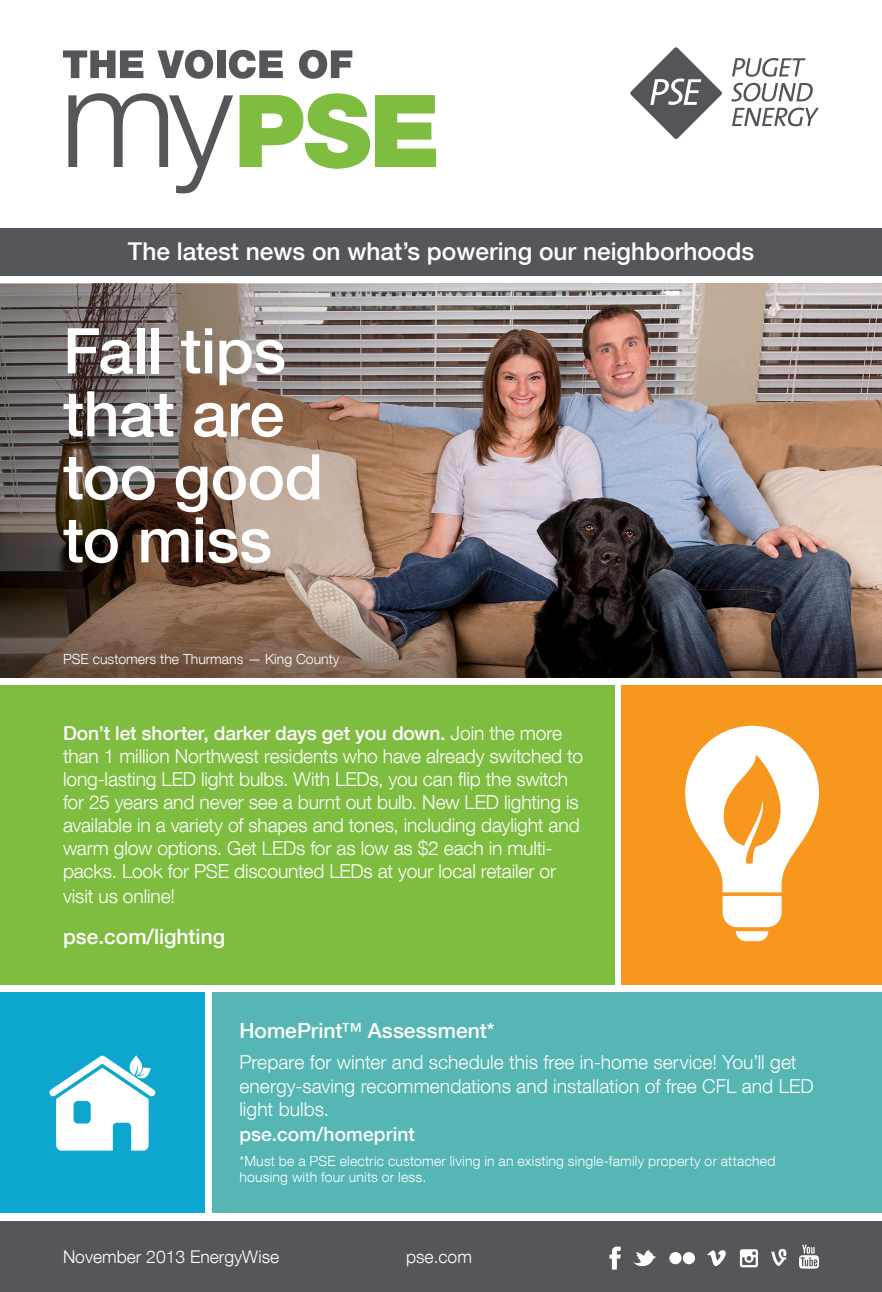
<style>
.page{position:relative;width:882px;height:1292px;background:#fff}
.page>*{position:absolute;margin:0;border:0;box-sizing:border-box;transform-origin:0 0}
.t1{font:500 63px/63px "Helvetica Neue LT Com";letter-spacing:-.01em;color:#fff}
.t2{font:500 24.5px "Helvetica Neue LT Com";color:#fff}
.t3{font:500 21px "Helvetica Neue LT Com";color:#fff}
.t4{font:300 19.25px/23.1px "Helvetica Neue LT Com";letter-spacing:-.005em;color:#fff}
.t5{font:500 19.25px "Helvetica Neue LT Com";letter-spacing:.005em;color:#fff}
.t6{font:300 17.5px "Helvetica Neue LT Com";color:#fff}
.t7{font:300 14px/16.8px "Helvetica Neue LT Com";letter-spacing:.015em;color:#fff}
.s1{font-weight:500}
</style>
<div class="page">
<div style="left:622px;top:685px;width:260px;height:299px;background:#f7971d"></div>
<svg style="left:732px;top:108px;width:87px;height:18px"></svg>
<svg style="left:731px;top:83px;width:82px;height:19px"></svg>
<svg style="left:732px;top:58px;width:74px;height:19px"></svg>
<svg style="left:630px;top:47px;width:92px;height:92px"></svg>
<div style="left:213px;top:992px;width:669px;height:221px;background:#55b6b3"></div>
<div style="left:0;top:992px;width:205px;height:221px;background:#0ca6ce"></div>
<div style="left:0;top:685px;width:614px;height:299px;background:#7fbd41"></div>
<div style="left:0;top:1221px;width:882px;height:71px;background:#555659"></div>
<div style="left:0;top:228px;width:882px;height:48px;background:#555659"></div>
<svg style="left:63px;top:50px;width:80px;height:28px"></svg>
<svg style="left:158px;top:50px;width:55px;height:29px"></svg>
<div style="left:217px;top:50px;width:8px;height:28px;background:#555659"></div>
<svg style="left:229px;top:50px;width:54px;height:29px"></svg>
<svg style="left:299px;top:50px;width:53px;height:29px"></svg>
<svg style="left:240px;top:93px;width:196px;height:76px"></svg>
<svg style="left:68px;top:93px;width:165px;height:100px"></svg>
<svg style="left:610px;top:1246px;width:11px;height:23px"></svg>
<svg style="left:799px;top:1244px;width:20px;height:24px"></svg>
<svg style="left:707px;top:1250px;width:19px;height:16px"></svg>
<div style="left:683px;top:1252px;width:12px;height:12px;background:#fff;border-radius:50%"></div>
<div style="left:669px;top:1252px;width:13px;height:12px;background:#fff;border-radius:50%"></div>
<svg style="left:633px;top:1250px;width:23px;height:17px"></svg>
<svg style="left:771px;top:1248px;width:16px;height:18px"></svg>
<svg style="left:740px;top:1249px;width:18px;height:18px"></svg>
<svg style="left:685px;top:726px;width:134px;height:215px"></svg>
<svg style="left:49px;top:1055px;width:107px;height:95px"></svg>
<img style="left:472px;top:284px;width:410px;height:320px">
<img style="left:0;top:284px;width:472px;height:320px">
<svg style="left:0;top:604px;width:882px;height:73px;background:#5c4a3f"></svg>
<p class="t2" style="left:128px;top:237px;width:628px">The latest news on what’s powering our neighborhoods</p>
<p class="t1" style="left:63px;top:318px;width:262px">Fall tips that are too good to miss</p>
<p class="t7" style="left:63px;top:650px;width:278px">PSE customers the Thurmans — King County</p>
<p class="t4" style="left:63px;top:720px;width:522px"><span class="s1">Don’t let shorter, darker days get you down.</span> Join the more than 1 million Northwest residents who have already switched to long-lasting LED light bulbs. With LEDs, you can flip the switch for 25 years and never see a burnt out bulb. New LED lighting is available in a variety of shapes and tones, including daylight and warm glow options. Get LEDs for as low as $2 each in multi&shy;packs. Look for PSE discounted LEDs at your local retailer or</p>
<p class="t4" style="left:63px;top:884px;width:114px">visit us online!</p>
<p class="t3" style="left:63px;top:924px;width:164px">pse.com/lighting</p>
<p class="t3" style="left:239px;top:1018px;width:257px">HomePrint™ Assessment*</p>
<p class="t4" style="left:239px;top:1050px;width:576px">Prepare for winter and schedule this free in-home service! You’ll get energy-saving recommendations and installation of free CFL and LED light bulbs.</p>
<p class="t5" style="left:239px;top:1122px;width:177px">pse.com/homeprint</p>
<p class="t7" style="left:239px;top:1151px;width:538px">*Must be a PSE electric customer living in an existing single-family property or attached housing with four units or less.</p>
<p class="t6" style="left:63px;top:1246px;width:218px">November 2013 EnergyWise</p>
<p class="t6" style="left:406px;top:1246px;width:67px">pse.com</p>
</div>
